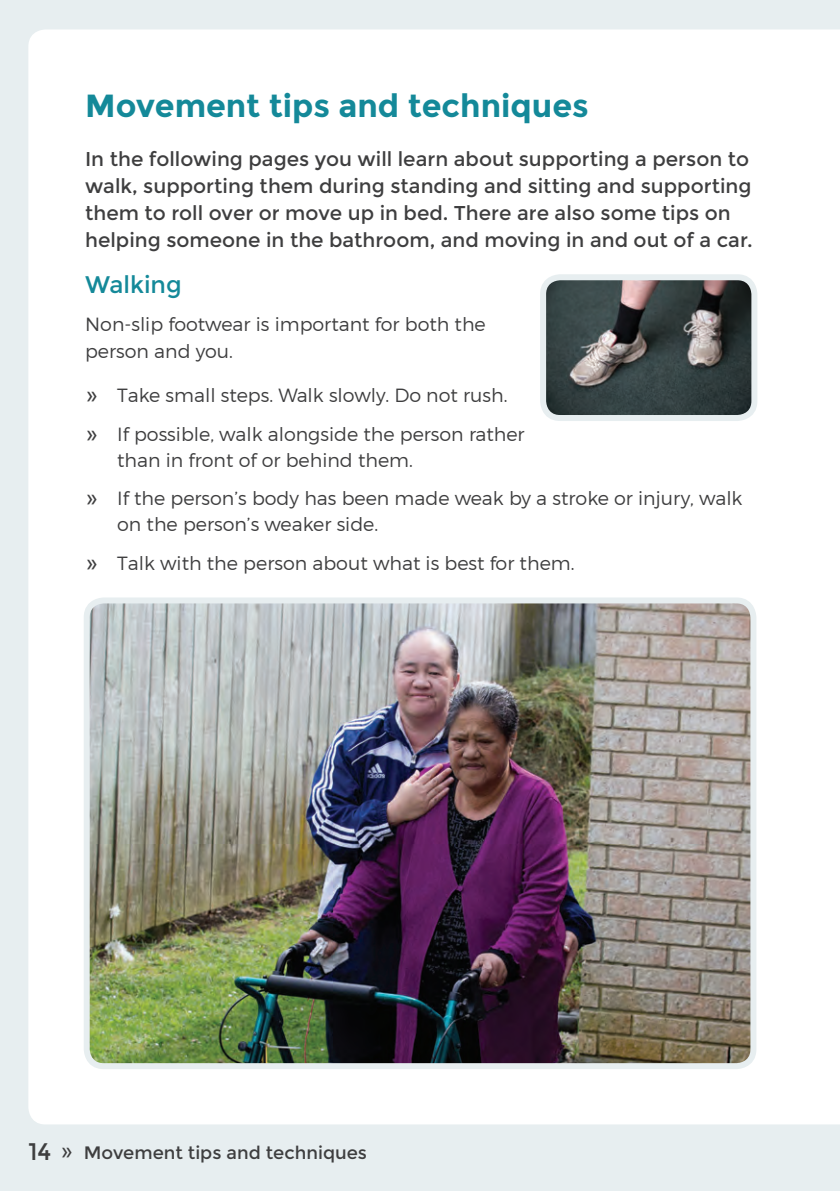
<style>
.page{position:relative;width:840px;height:1191px;background:#fff}
.page>*{position:absolute;margin:0;border:0;box-sizing:border-box;transform-origin:0 0}
.Heading_01{font:700 32px "Montserrat";color:#148999}
.Subheading{font:24px "Montserrat";color:#148999}
.t1{font:24px "Montserrat";color:#3e3e3f}
.Intro_Paragraph{font:20px/27px "Montserrat";color:#3e3e3f}
.Bullets_2{font:300 19px/26px "Montserrat";color:#3e3e3f}
.Body{font:300 19px/27px "Montserrat";color:#3e3e3f}
.t2{font:18px "Montserrat";color:#3e3e3f}
.s1{font-size:28px}
.s2{font-weight:300;font-size:28px}
</style>
<div class="page">
<div style="left:0;top:0;width:839px;height:1191px;background:#e7eef0"></div>
<div style="left:28px;top:29px;width:811px;height:1095px;background:#fff"></div>
<img style="left:543px;top:277px;width:211px;height:141px">
<div style="left:540px;top:274px;width:217px;height:147px;border:6px solid #e7eef0;border-radius:17px"></div>
<img style="left:87px;top:600px;width:666px;height:466px">
<div style="left:84px;top:597px;width:672px;height:472px;border:6px solid #e7eef0;border-radius:17px"></div>
<p class="Heading_01" style="left:85px;top:86px;width:505px">Movement tips and techniques</p>
<p class="Intro_Paragraph" style="left:85px;top:146px;width:668px">In the following pages you will learn about supporting a person to walk, supporting them during standing and sitting and supporting them to roll over or move up in bed. There are also some tips on helping someone in the bathroom, and moving in and out of a car.</p>
<p class="Subheading" style="left:85px;top:271px;width:98px">Walking</p>
<p class="Body" style="left:85px;top:311px;width:402px">Non-slip footwear is important for both the person and you.</p>
<p class="Bullets_2" style="left:85px;top:382px;width:423px"><span class="s1">»</span> Take small steps. Walk slowly. Do not rush.</p>
<p class="Bullets_2" style="left:117px;top:421px;width:409px;text-indent:-32px"><span class="s1">»</span> If possible, walk alongside the person rather than in front of or behind them.</p>
<p class="Bullets_2" style="left:117px;top:485px;width:626px;text-indent:-32px"><span class="s1">»</span> If the person’s body has been made weak by a stroke or injury, walk on the person’s weaker side.</p>
<p class="Bullets_2" style="left:85px;top:549px;width:490px"><span class="s1">»</span> Talk with the person about what is best for them.</p>
<p class="t1" style="left:28px;top:1137px;width:45px">14 <span class="s2">»</span></p>
<p class="t2" style="left:84px;top:1142px;width:284px">Movement tips and techniques</p>
</div>
